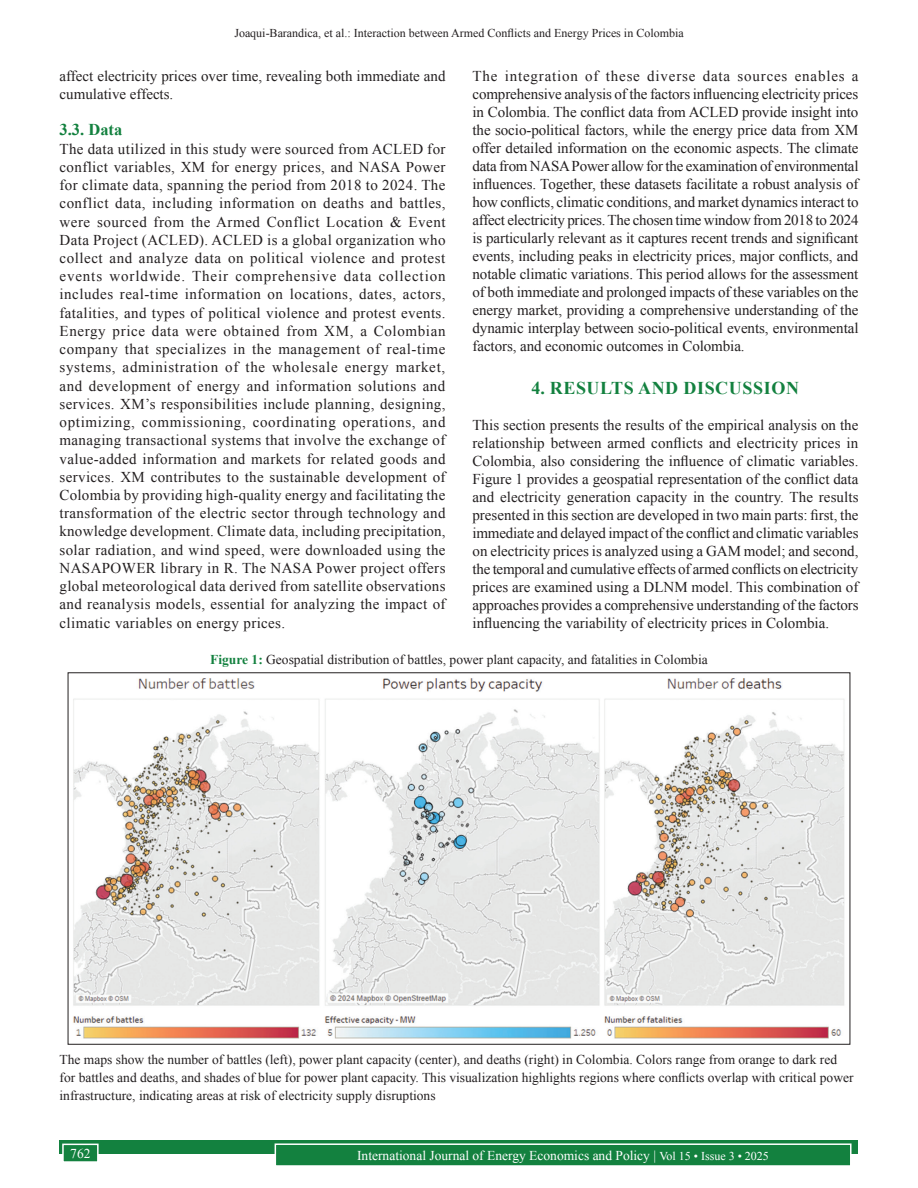
<style>
.page{position:relative;width:918px;height:1188px;background:#fff}
.page>*{position:absolute;margin:0;border:0;box-sizing:border-box;transform-origin:0 0}
.t1{font:700 18px "Times New Roman";letter-spacing:.035em;color:#13813f}
.t2{font:700 16.5px "Times New Roman";color:#13813f}
.TX{font:15px/18.3px "Times New Roman";color:#231f20;text-align:justify}
.FGC_SRC{font:13.5px/18px "Times New Roman";color:#231f20}
.FGC{font:13.5px "Times New Roman";color:#231f20}
.t3{font:13.5px "Times New Roman";color:#fff}
.t4{font:12px "Times New Roman";color:#231f20}
.s1{font-weight:700;color:#13813f}
.s2{font-size:12px}
</style>
<div class="page">
<div style="left:60px;top:1140px;width:798px;height:13px;background:#13813f"></div>
<div style="left:275px;top:1144px;width:576px;height:22px;background:#13813f"></div>
<div style="left:275px;top:1143px;width:577px;height:24px;border:2px solid #fff"></div>
<div style="left:63px;top:1144px;width:35px;height:18px;background:#13813f"></div>
<div style="left:62px;top:1144px;width:37px;height:19px;border:2px solid #fff"></div>
<img style="left:73px;top:678px;width:772px;height:361px">
<p class="t4" style="left:234px;top:25px;width:451px">Joaqui-Barandica, et al.: Interaction between Armed Conflicts and Energy Prices in Colombia</p>
<p class="TX" style="left:60px;top:66px;width:387px">affect electricity prices over time, revealing both immediate and cumulative effects.</p>
<h2 class="t2" style="left:60px;top:118px;width:64px">3.3. Data</h2>
<p class="TX" style="left:60px;top:139px;width:388px">The data utilized in this study were sourced from ACLED for conflict variables, XM for energy prices, and NASA Power for climate data, spanning the period from 2018 to 2024. The conflict data, including information on deaths and battles, were sourced from the Armed Conflict Location &amp; Event Data Project (ACLED). ACLED is a global organization who collect and analyze data on political violence and protest events worldwide. Their comprehensive data collection includes real-time information on locations, dates, actors, fatalities, and types of political violence and protest events.<br>Energy price data were obtained from XM, a Colombian company that specializes in the management of real-time systems, administration of the wholesale energy market, and development of energy and information solutions and services. XM’s responsibilities include planning, designing, optimizing, commissioning, coordinating operations, and managing transactional systems that involve the exchange of value-added information and markets for related goods and services. XM contributes to the sustainable development of Colombia by providing high-quality energy and facilitating the transformation of the electric sector through technology and knowledge development. Climate data, including precipitation, solar radiation, and wind speed, were downloaded using the NASAPOWER library in R. The NASA Power project offers global meteorological data derived from satellite observations and reanalysis models, essential for analyzing the impact of climatic variables on energy prices.</p>
<p class="TX" style="left:472px;top:66px;width:388px">The integration of these diverse data sources enables a comprehensive analysis of the factors influencing electricity prices in Colombia. The conflict data from ACLED provide insight into the socio-political factors, while the energy price data from XM offer detailed information on the economic aspects. The climate data from NASA Power allow for the examination of environmental influences. Together, these datasets facilitate a robust analysis of how conflicts, climatic conditions, and market dynamics interact to affect electricity prices. The chosen time window from 2018 to 2024 is particularly relevant as it captures recent trends and significant events, including peaks in electricity prices, major conflicts, and notable climatic variations. This period allows for the assessment of both immediate and prolonged impacts of these variables on the energy market, providing a comprehensive understanding of the dynamic interplay between socio-political events, environmental factors, and economic outcomes in Colombia.</p>
<h1 class="t1" style="left:531px;top:375px;width:269px">4. RESULTS AND DISCUSSION</h1>
<p class="TX" style="left:472px;top:415px;width:388px">This section presents the results of the empirical analysis on the relationship between armed conflicts and electricity prices in Colombia, also considering the influence of climatic variables.<br>Figure 1 provides a geospatial representation of the conflict data and electricity generation capacity in the country. The results presented in this section are developed in two main parts: first, the immediate and delayed impact of the conflict and climatic variables on electricity prices is analyzed using a GAM model; and second, the temporal and cumulative effects of armed conflicts on electricity prices are examined using a DLNM model. This combination of approaches provides a comprehensive understanding of the factors influencing the variability of electricity prices in Colombia.</p>
<p class="FGC" style="left:210px;top:650px;width:499px"><span class="s1">Figure 1:</span> Geospatial distribution of battles, power plant capacity, and fatalities in Colombia</p>
<p class="FGC_SRC" style="left:60px;top:1050px;width:796px">The maps show the number of battles (left), power plant capacity (center), and deaths (right) in Colombia. Colors range from orange to dark red for battles and deaths, and shades of blue for power plant capacity. This visualization highlights regions where conflicts overlap with critical power infrastructure, indicating areas at risk of electricity supply disruptions</p>
<p class="t3" style="left:70px;top:1144px;width:22px">762</p>
<p class="t3" style="left:357px;top:1146px;width:413px">International Journal of Energy Economics and Policy | <span class="s2">Vol 15 • Issue 3 • 2025</span></p>
</div>
